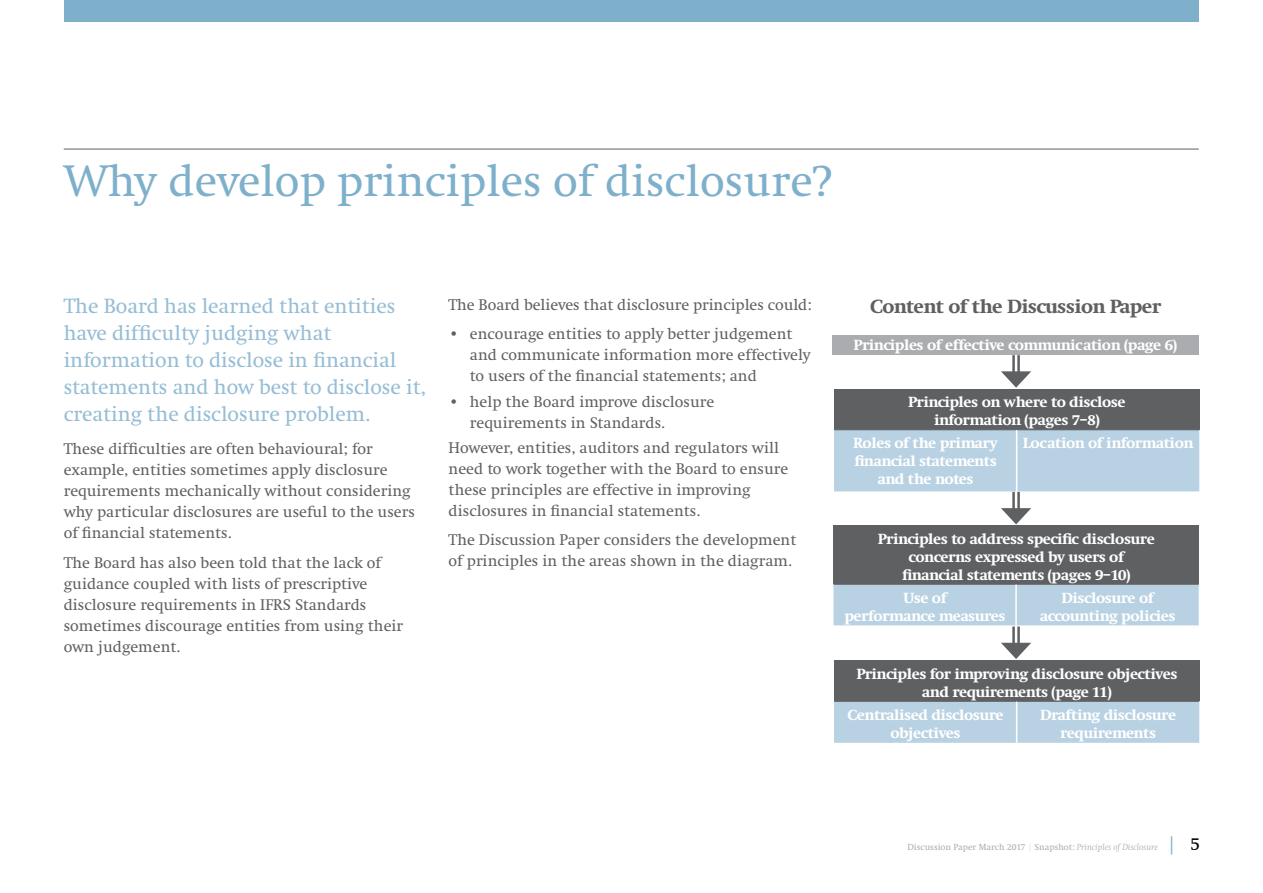
<style>
.page{position:relative;width:1263px;height:893px;background:#fff}
.page>*{position:absolute;margin:0;border:0;box-sizing:border-box;transform-origin:0 0}
.t1{font:45px "Swift LT Pro";color:#7eb0cc}
.t2{font:21px/27px "Swift LT Pro";letter-spacing:-.005em;color:#95bdd5}
.t3{font:800 19.5px "Swift LT Pro";color:#5f6062}
.t4{font:15.75px/21px "Swift LT Pro";color:#5f6062}
.t5{font:800 15px/18px "Swift LT Pro";color:#fff;text-align:center}
.t6{font:9px "Swift LT Pro";color:#aaacaf}
.s1{color:#d7e5ef}
.s2{font-style:italic}
.s3{font-size:18px;color:#7eb0cc}
.s4{font-size:18px;color:#000}
</style>
<div class="page">
<div style="left:64px;top:0;width:1135px;height:21px;background:#7eb0cc"></div>
<hr style="left:64px;top:149px;width:1135px;height:1px;background:#5f6062">
<div style="left:834px;top:660px;width:365px;height:41px;background:#5f6062"></div>
<div style="left:834px;top:702px;width:365px;height:41px;background:#b8d2e3"></div>
<hr style="left:834px;top:701px;width:183px;height:1px;background:#5f6062">
<hr style="left:1017px;top:701px;width:182px;height:1px;background:#5f6062">
<hr style="left:1016px;top:702px;width:1px;height:41px;background:#fff">
<div style="left:832px;top:336px;width:366px;height:19px;background:#aaacaf"></div>
<hr style="left:1017px;top:355px;width:3px;height:23px;background:#5f6062">
<hr style="left:1012px;top:355px;width:3px;height:23px;background:#5f6062">
<svg style="left:1001px;top:371px;width:30px;height:17px"></svg>
<div style="left:834px;top:389px;width:365px;height:41px;background:#5f6062"></div>
<div style="left:834px;top:430px;width:365px;height:61px;background:#b8d2e3"></div>
<hr style="left:1016px;top:430px;width:1px;height:61px;background:#fff">
<hr style="left:1017px;top:492px;width:3px;height:22px;background:#5f6062">
<hr style="left:1012px;top:492px;width:3px;height:22px;background:#5f6062">
<svg style="left:1001px;top:508px;width:30px;height:16px"></svg>
<div style="left:833px;top:526px;width:366px;height:58px;background:#5f6062"></div>
<div style="left:833px;top:585px;width:366px;height:40px;background:#b8d2e3"></div>
<hr style="left:833px;top:584px;width:183px;height:1px;background:#5f6062">
<hr style="left:1016px;top:584px;width:183px;height:1px;background:#5f6062">
<hr style="left:1015px;top:585px;width:2px;height:40px;background:#fff">
<hr style="left:1017px;top:626px;width:3px;height:23px;background:#5f6062">
<hr style="left:1012px;top:626px;width:3px;height:23px;background:#5f6062">
<svg style="left:1001px;top:643px;width:30px;height:16px"></svg>
<h1 class="t1" style="left:64px;top:155px;width:769px">Why develop principles of disclosure?</h1>
<h2 class="t2" style="left:64px;top:292px;width:364px">The Board has learned that entities have difficulty judging what information to disclose in financial statements and how best to disclose it, creating the disclosure problem.</h2>
<p class="t4" style="left:64px;top:439px;width:353px">These difficulties are often behavioural; for example, entities sometimes apply disclosure requirements mechanically without considering why particular disclosures are useful to the users of financial statements.</p>
<p class="t4" style="left:64px;top:552px;width:341px">The Board has also been told that the lack of guidance coupled with lists of prescriptive disclosure requirements in IFRS Standards sometimes discourage entities from using their own judgement.</p>
<p class="t4" style="left:449px;top:294px;width:364px">The Board believes that disclosure principles could:</p>
<p class="t4" style="left:470px;top:324px;width:342px;text-indent:-21px">• encourage entities to apply better judgement and communicate information more effectively to users of the financial statements; and</p>
<p class="t4" style="left:470px;top:391px;width:246px;text-indent:-21px">• help the Board improve disclosure requirements in Standards.</p>
<p class="t4" style="left:449px;top:437px;width:341px">However, entities, auditors and regulators will need to work together with the Board to ensure these principles are effective in improving disclosures in financial statements.</p>
<p class="t4" style="left:449px;top:530px;width:349px">The Discussion Paper considers the development of principles in the areas shown in the diagram.</p>
<p class="t3" style="left:870px;top:294px;width:292px">Content of the Discussion Paper</p>
<p class="t5" style="left:853px;top:335px;width:324px">Principles of effective communication (page 6)</p>
<p class="t5" style="left:908px;top:393px;width:218px">Principles on where to disclose information (pages 7–8)</p>
<p class="t5" style="left:853px;top:434px;width:146px">Roles of the primary financial statements and the notes</p>
<p class="t5" style="left:1023px;top:434px;width:172px">Location of information</p>
<p class="t5" style="left:878px;top:530px;width:278px">Principles to address specific disclosure concerns expressed by users of financial statements (pages 9–10)</p>
<p class="t5" style="left:844px;top:588px;width:162px">Use of<br>performance measures</p>
<p class="t5" style="left:1040px;top:588px;width:137px">Disclosure of accounting policies</p>
<p class="t5" style="left:856px;top:665px;width:322px">Principles for improving disclosure objectives and requirements (page 11)</p>
<p class="t5" style="left:847px;top:705px;width:157px">Centralised disclosure objectives</p>
<p class="t5" style="left:1040px;top:705px;width:137px">Drafting disclosure requirements</p>
<p class="t6" style="left:907px;top:842px;width:294px">Discussion Paper March 2017 <span class="s1">|</span> Snapshot: <span class="s2">Principles of Disclosure</span> <span class="s3">|</span> <span class="s4">5</span></p>
</div>
